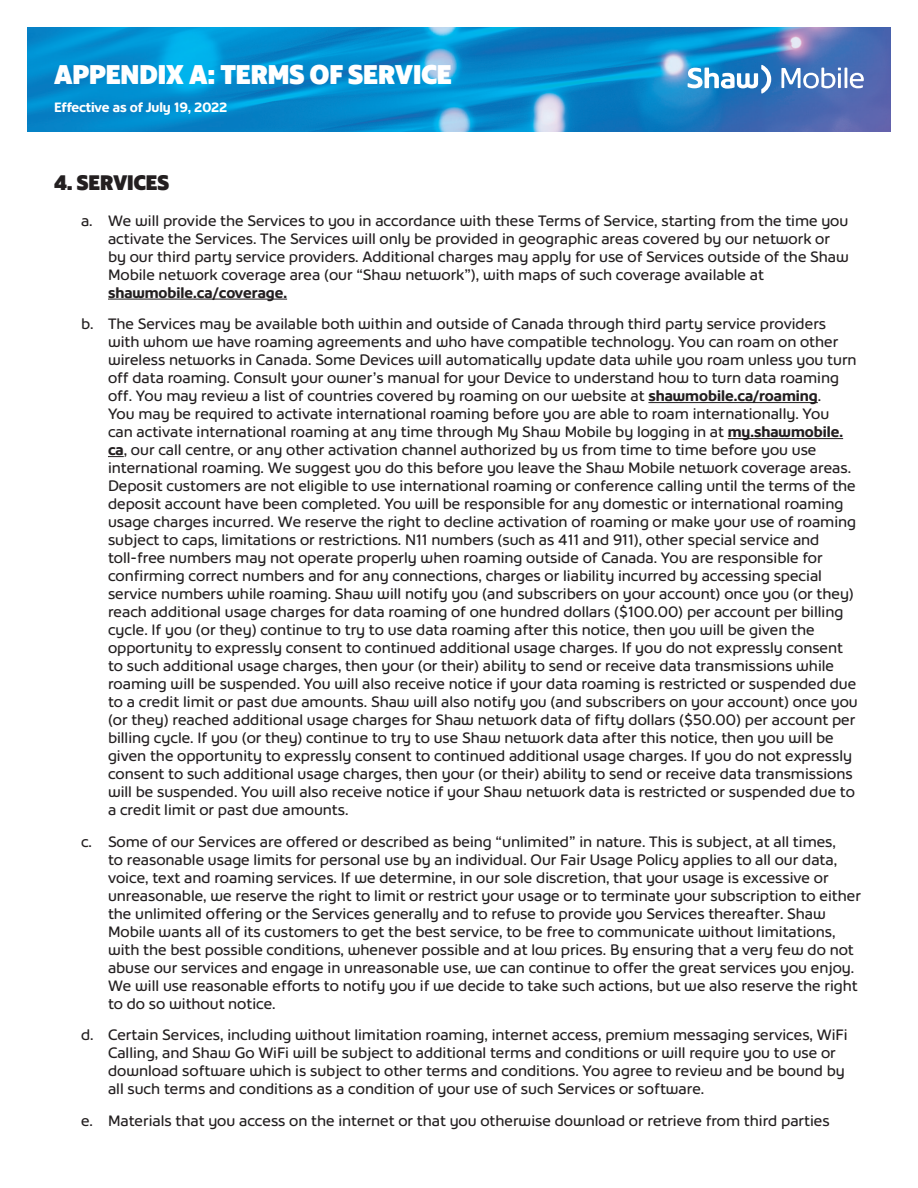
<style>
.page{position:relative;width:918px;height:1188px;background:#fff}
.page>*{position:absolute;margin:0;border:0;box-sizing:border-box;transform-origin:0 0}
.t1{font:900 27px "Shaw";color:#fff}
.Section_Header{font:900 21px "Shaw";color:#231f20}
.t2{font:500 15px/18px "Shaw";color:#231f20}
.t3{font:700 13.5px "Shaw";letter-spacing:-.01em;color:#fff}
.s1{font-weight:700}
</style>
<div class="page">
<img style="left:27px;top:27px;width:864px;height:104px">
<svg style="left:688px;top:65px;width:83px;height:29px"></svg>
<svg style="left:781px;top:68px;width:60px;height:20px"></svg>
<hr style="left:838px;top:73px;width:3px;height:15px;background:#fff">
<hr style="left:845px;top:68px;width:2px;height:20px;background:#fff">
<svg style="left:850px;top:73px;width:14px;height:15px"></svg>
<hr style="left:108px;top:299px;width:179px;height:1px;background:#231f20">
<hr style="left:648px;top:402px;width:170px;height:1px;background:#231f20">
<hr style="left:728px;top:438px;width:115px;height:1px;background:#231f20">
<svg style="left:108px;top:456px;width:16px;height:1px"></svg>
<h1 class="t1" style="left:54px;top:59px;width:399px">APPENDIX A: TERMS OF SERVICE</h1>
<p class="t3" style="left:54px;top:100px;width:175px">Effective as of July 19, 2022</p>
<p class="Section_Header" style="left:54px;top:170px;width:117px">4. SERVICES</p>
<p class="t2" style="left:108px;top:212px;width:742px;text-indent:-27px">a. We will provide the Services to you in accordance with these Terms of Service, starting from the time you activate the Services. The Services will only be provided in geographic areas covered by our network or by our third party service providers. Additional charges may apply for use of Services outside of the Shaw Mobile network coverage area (our “Shaw network”), with maps of such coverage available at <span class="s1">shawmobile.ca/coverage.</span></p>
<p class="t2" style="left:108px;top:315px;width:751px;text-indent:-27px">b. The Services may be available both within and outside of Canada through third party service providers with whom we have roaming agreements and who have compatible technology. You can roam on other wireless networks in Canada. Some Devices will automatically update data while you roam unless you turn off data roaming. Consult your owner’s manual for your Device to understand how to turn data roaming off. You may review a list of countries covered by roaming on our website at <span class="s1">shawmobile.ca/roaming</span>.<br>You may be required to activate international roaming before you are able to roam internationally. You can activate international roaming at any time through My Shaw Mobile by logging in at <span class="s1">my.shawmobile. ca</span>, our call centre, or any other activation channel authorized by us from time to time before you use international roaming. We suggest you do this before you leave the Shaw Mobile network coverage areas.<br>Deposit customers are not eligible to use international roaming or conference calling until the terms of the deposit account have been completed. You will be responsible for any domestic or international roaming usage charges incurred. We reserve the right to decline activation of roaming or make your use of roaming subject to caps, limitations or restrictions. N11 numbers (such as 411 and 911), other special service and toll-free numbers may not operate properly when roaming outside of Canada. You are responsible for confirming correct numbers and for any connections, charges or liability incurred by accessing special service numbers while roaming. Shaw will notify you (and subscribers on your account) once you (or they) reach additional usage charges for data roaming of one hundred dollars ($100.00) per account per billing cycle. If you (or they) continue to try to use data roaming after this notice, then you will be given the opportunity to expressly consent to continued additional usage charges. If you do not expressly consent to such additional usage charges, then your (or their) ability to send or receive data transmissions while roaming will be suspended. You will also receive notice if your data roaming is restricted or suspended due to a credit limit or past due amounts. Shaw will also notify you (and subscribers on your account) once you (or they) reached additional usage charges for Shaw network data of fifty dollars ($50.00) per account per billing cycle. If you (or they) continue to try to use Shaw network data after this notice, then you will be given the opportunity to expressly consent to continued additional usage charges. If you do not expressly consent to such additional usage charges, then your (or their) ability to send or receive data transmissions will be suspended. You will also receive notice if your Shaw network data is restricted or suspended due to a credit limit or past due amounts.</p>
<p class="t2" style="left:108px;top:833px;width:754px;text-indent:-27px">c. Some of our Services are offered or described as being “unlimited” in nature. This is subject, at all times,<br>to reasonable usage limits for personal use by an individual. Our Fair Usage Policy applies to all our data, voice, text and roaming services. If we determine, in our sole discretion, that your usage is excessive or unreasonable, we reserve the right to limit or restrict your usage or to terminate your subscription to either the unlimited offering or the Services generally and to refuse to provide you Services thereafter. Shaw Mobile wants all of its customers to get the best service, to be free to communicate without limitations, with the best possible conditions, whenever possible and at low prices. By ensuring that a very few do not abuse our services and engage in unreasonable use, we can continue to offer the great services you enjoy.<br>We will use reasonable efforts to notify you if we decide to take such actions, but we also reserve the right to do so without notice.</p>
<p class="t2" style="left:108px;top:1026px;width:741px;text-indent:-27px">d. Certain Services, including without limitation roaming, internet access, premium messaging services, WiFi Calling, and Shaw Go WiFi will be subject to additional terms and conditions or will require you to use or download software which is subject to other terms and conditions. You agree to review and be bound by all such terms and conditions as a condition of your use of such Services or software.</p>
<p class="t2" style="left:81px;top:1112px;width:750px">e. Materials that you access on the internet or that you otherwise download or retrieve from third parties</p>
</div>
